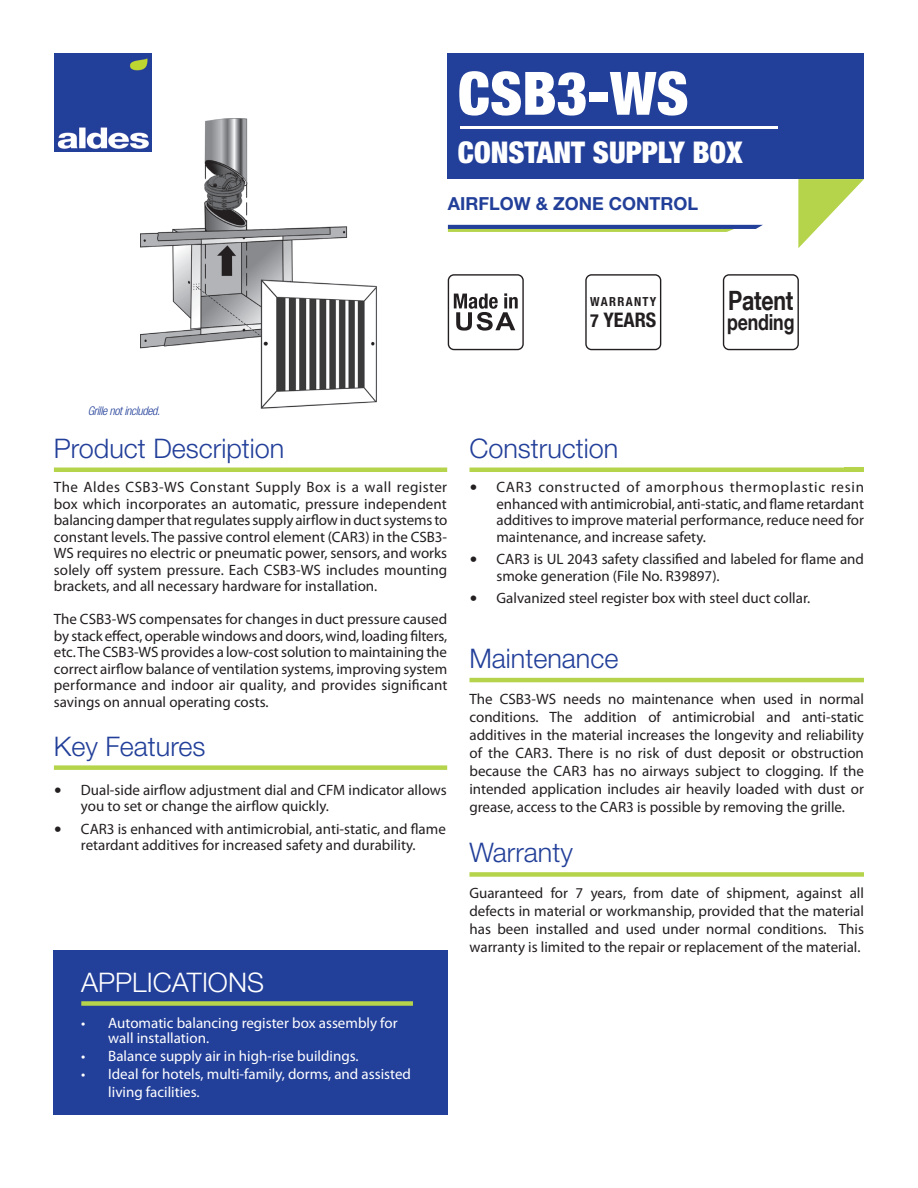
<style>
.page{position:relative;width:918px;height:1188px;background:#fff}
.page>*{position:absolute;margin:0;border:0;box-sizing:border-box;transform-origin:0 0}
.t1{font:900 condensed 59.85px "Helvetica Neue LT Std";color:#fff}
.t2{font:900 condensed 30px "Helvetica Neue LT Std";color:#fff}
.Body_Paragraphs{font:300 27px "Helvetica Neue LT Std";color:#223f99}
.t3{font:300 27px "Helvetica Neue LT Std";color:#fff}
.t4{font:700 26.7px "Helvetica Neue LT Com";letter-spacing:-.01em;color:#231f20;scale:.8 1}
.t5{font:700 22.2px "Helvetica Neue LT Com";letter-spacing:-.01em;color:#231f20;scale:.8 1}
.t6{font:700 condensed 20.1px "Helvetica Neue LT Std";color:#231f20}
.t7{font:700 18px "Helvetica Neue LT Std";color:#223f99}
.Body_Paragraphs-2{font:15px/16.5px "Myriad Pro";color:#231f20;text-align:justify}
.t8{font:15px/15px "Myriad Pro";color:#fff}
.t9{font:700 condensed 12.6px "Helvetica Neue LT Std";letter-spacing:.105em;color:#231f20}
.t10{font:italic 300 condensed 12px "Helvetica Neue LT Std";letter-spacing:-.03em;color:#223f99}
.s1{font-size:18.15px}
.s2{font-family:"Verdana"}
</style>
<div class="page">
<img style="left:141px;top:119px;width:236px;height:290px">
<hr style="left:54px;top:468px;width:393px;height:4px;background:#b5d44b">
<div style="left:54px;top:765px;width:393px;height:5px;background:#b5d44b"></div>
<img style="left:54px;top:54px;width:97px;height:97px">
<svg style="left:798px;top:179px;width:66px;height:69px"></svg>
<svg style="left:448px;top:225px;width:315px;height:7px"></svg>
<div style="left:448px;top:53px;width:416px;height:126px;background:#223f99"></div>
<hr style="left:460px;top:127px;width:317px;height:2px;background:#fff">
<svg style="left:585px;top:274px;width:76px;height:76px"></svg>
<div style="left:448px;top:274px;width:76px;height:76px;border:1px solid #231f20;border-radius:6px"></div>
<svg style="left:454px;top:293px;width:64px;height:38px"></svg>
<svg style="left:723px;top:274px;width:76px;height:76px"></svg>
<div style="left:53px;top:950px;width:395px;height:164px;background:#223f99"></div>
<div style="left:81px;top:1001px;width:332px;height:5px;background:#b5d44b"></div>
<hr style="left:469px;top:468px;width:389px;height:4px;background:#b5d44b">
<hr style="left:469px;top:678px;width:395px;height:4px;background:#b5d44b">
<div style="left:469px;top:872px;width:395px;height:5px;background:#b5d44b"></div>
<hr style="left:845px;top:468px;width:19px;height:4px;background:#b5d44b">
<p class="t1" style="left:458px;top:57px;width:232px">CSB3-WS</p>
<p class="t2" style="left:458px;top:134px;width:286px">CONSTANT SUPPLY BOX</p>
<p class="t10" style="left:88px;top:403px;width:74px">Grille not included.</p>
<p class="t7" style="left:448px;top:193px;width:252px">AIRFLOW &amp; ZONE CONTROL</p>
<p class="t9" style="left:590px;top:294px;width:68px">WARRANTY</p>
<p class="t6" style="left:590px;top:307px;width:68px"><span class="s1">7</span> YEARS</p>
<p class="t4" style="left:728px;top:284px;width:83px">Patent</p>
<p class="t5" style="left:727px;top:309px;width:86px">pending</p>
<p class="Body_Paragraphs" style="left:54px;top:432px;width:232px">Product Description</p>
<p class="Body_Paragraphs-2" style="left:54px;top:479px;width:395px">The Aldes CSB3-WS Constant Supply Box is a wall register box which incorporates an automatic, pressure independent balancing damper that regulates supply airflow in duct systems to constant levels. The passive control element (CAR3) in the CSB3- WS requires no electric or pneumatic power, sensors, and works solely off system pressure. Each CSB3-WS includes mounting brackets, and all necessary hardware for installation.</p>
<p class="Body_Paragraphs-2" style="left:54px;top:611px;width:395px">The CSB3-WS compensates for changes in duct pressure caused by stack effect, operable windows and doors, wind, loading filters, etc. The CSB3-WS provides a low-cost solution to maintaining the correct airflow balance of ventilation systems, improving system performance and indoor air quality, and provides significant savings on annual operating costs.</p>
<p class="Body_Paragraphs" style="left:54px;top:730px;width:153px">Key Features</p>
<p class="Body_Paragraphs-2" style="left:81px;top:781px;width:367px;text-indent:-27px"><span class="s2">•</span> Dual-side airflow adjustment dial and CFM indicator allows you to set or change the airflow quickly.</p>
<p class="Body_Paragraphs-2" style="left:54px;top:820px;width:393px;text-align:center"><span class="s2">•</span> CAR3 is enhanced with antimicrobial, anti-static, and flame retardant additives for increased safety and durability.</p>
<p class="t3" style="left:81px;top:965px;width:184px">APPLICATIONS</p>
<p class="t8" style="left:108px;top:1015px;width:291px;text-indent:-27px">• Automatic balancing register box assembly for wall installation.</p>
<p class="t8" style="left:81px;top:1048px;width:279px">• Balance supply air in high-rise buildings.</p>
<p class="t8" style="left:108px;top:1064px;width:304px;line-height:18px;text-indent:-27px">• Ideal for hotels, multi-family, dorms, and assisted living facilities.</p>
<p class="Body_Paragraphs" style="left:469px;top:432px;width:151px">Construction</p>
<p class="Body_Paragraphs-2" style="left:496px;top:479px;width:369px;text-indent:-27px"><span class="s2">•</span> CAR3 constructed of amorphous thermoplastic resin enhanced with antimicrobial, anti-static, and flame retardant additives to improve material performance, reduce need for maintenance, and increase safety.</p>
<p class="Body_Paragraphs-2" style="left:496px;top:551px;width:369px;text-indent:-27px"><span class="s2">•</span> CAR3 is UL 2043 safety classified and labeled for flame and smoke generation (File No. R39897).</p>
<p class="Body_Paragraphs-2" style="left:469px;top:590px;width:342px"><span class="s2">•</span> Galvanized steel register box with steel duct collar.</p>
<p class="Body_Paragraphs" style="left:469px;top:642px;width:151px">Maintenance</p>
<p class="Body_Paragraphs-2" style="left:469px;top:690px;width:396px;line-height:18px">The CSB3-WS needs no maintenance when used in normal conditions. The addition of antimicrobial and anti-static additives in the material increases the longevity and reliability of the CAR3. There is no risk of dust deposit or obstruction because the CAR3 has no airways subject to clogging. If the intended application includes air heavily loaded with dust or grease, access to the CAR3 is possible by removing the grille.</p>
<p class="Body_Paragraphs" style="left:469px;top:836px;width:105px">Warranty</p>
<p class="Body_Paragraphs-2" style="left:469px;top:884px;width:396px;line-height:18px">Guaranteed for 7 years, from date of shipment, against all defects in material or workmanship, provided that the material has been installed and used under normal conditions. This warranty is limited to the repair or replacement of the material.</p>
</div>
